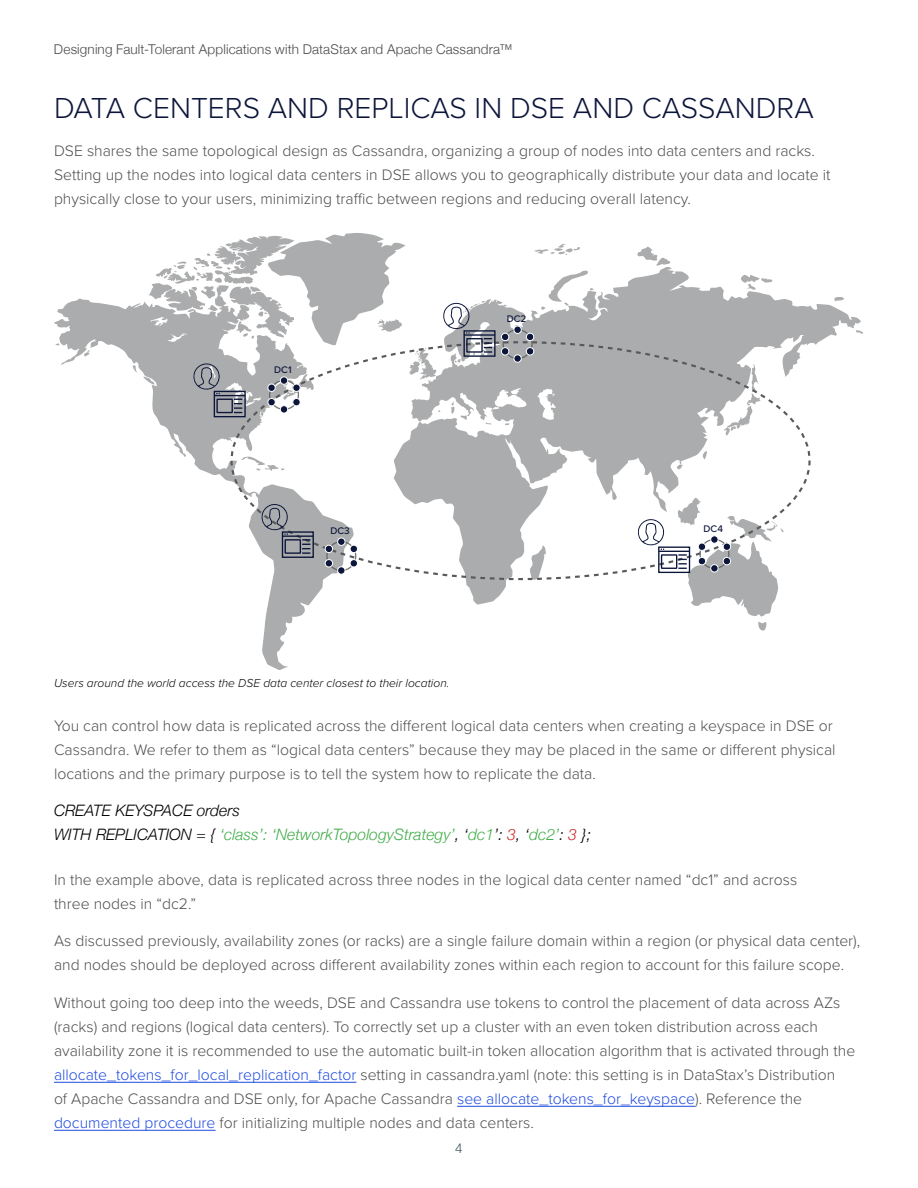
<style>
.page{position:relative;width:918px;height:1188px;background:#fff}
.page>*{position:absolute;margin:0;border:0;box-sizing:border-box;transform-origin:0 0}
.t1{font:300 30px "Proxima Nova";color:#0c153a}
.t2{font:300 15.75px/24px "Proxima Nova";color:#4d4d4f}
.t3{font:italic 300 15.75px/24px "Helvetica Neue";color:#000}
.t4{font:300 13.5px "Helvetica Neue";letter-spacing:.01em;color:#4d4d4f}
.t5{font:300 13.5px "Helvetica Neue";color:#374d52}
.t6{font:italic 300 12px "Proxima Nova";color:#000}
.t7{font:500 9.9px "Proxima Nova";color:#0c153a}
.s1{color:#41ad49}
.s2{color:#d2232a}
.s3{color:#1e4adf}
</style>
<div class="page">
<hr style="left:54px;top:1082px;width:302px;height:1px;background:#1e4adf">
<hr style="left:457px;top:1106px;width:238px;height:1px;background:#1e4adf">
<hr style="left:54px;top:1130px;width:162px;height:1px;background:#1e4adf">
<svg style="left:54px;top:233px;width:809px;height:437px"></svg>
<div style="left:699px;top:539px;width:30px;height:30px;border:1px solid #58595b;border-radius:50%"></div>
<svg style="left:711px;top:536px;width:7px;height:7px"></svg>
<div style="left:710px;top:535px;width:9px;height:9px;border:1px solid #fff;border-radius:50%"></div>
<svg style="left:697px;top:542px;width:10px;height:23px"></svg>
<div style="left:711px;top:565px;width:7px;height:7px;background:#0c153a;border-radius:50%"></div>
<div style="left:710px;top:564px;width:9px;height:8px;border:1px solid #fff;border-radius:50%"></div>
<svg style="left:722px;top:542px;width:10px;height:24px"></svg>
<div style="left:326px;top:541px;width:30px;height:30px;border:1px solid #58595b;border-radius:50%"></div>
<div style="left:338px;top:538px;width:7px;height:7px;background:#0c153a;border-radius:50%"></div>
<div style="left:337px;top:538px;width:8px;height:8px;border:1px solid #fff;border-radius:50%"></div>
<svg style="left:324px;top:544px;width:10px;height:24px"></svg>
<div style="left:338px;top:567px;width:7px;height:7px;background:#0c153a;border-radius:50%"></div>
<div style="left:337px;top:566px;width:8px;height:9px;border:1px solid #fff;border-radius:50%"></div>
<svg style="left:349px;top:545px;width:10px;height:23px"></svg>
<div style="left:269px;top:380px;width:30px;height:30px;border:1px solid #58595b;border-radius:50%"></div>
<div style="left:280px;top:377px;width:8px;height:7px;background:#0c153a;border-radius:50%"></div>
<div style="left:280px;top:376px;width:8px;height:9px;border:1px solid #fff;border-radius:50%"></div>
<svg style="left:266px;top:383px;width:11px;height:23px"></svg>
<div style="left:280px;top:406px;width:8px;height:7px;background:#0c153a;border-radius:50%"></div>
<div style="left:280px;top:405px;width:8px;height:8px;border:1px solid #fff;border-radius:50%"></div>
<svg style="left:291px;top:383px;width:11px;height:24px"></svg>
<div style="left:503px;top:329px;width:30px;height:30px;border:1px solid #58595b;border-radius:50%"></div>
<div style="left:514px;top:326px;width:7px;height:7px;background:#0c153a;border-radius:50%"></div>
<div style="left:514px;top:326px;width:8px;height:8px;border:1px solid #fff;border-radius:50%"></div>
<svg style="left:500px;top:332px;width:10px;height:24px"></svg>
<div style="left:514px;top:355px;width:7px;height:7px;background:#0c153a;border-radius:50%"></div>
<div style="left:514px;top:354px;width:8px;height:9px;border:1px solid #fff;border-radius:50%"></div>
<svg style="left:525px;top:333px;width:10px;height:23px"></svg>
<div style="left:658px;top:547px;width:32px;height:26px;border:1px solid #0c153a"></div>
<hr style="left:659px;top:551px;width:31px;height:1px;background:#0c153a">
<svg style="left:637px;top:518px;width:29px;height:32px"></svg>
<div style="left:661px;top:554px;width:16px;height:15px;border:1px solid #0c153a"></div>
<svg style="left:678px;top:554px;width:9px;height:15px"></svg>
<div style="left:282px;top:531px;width:32px;height:27px;border:1px solid #0c153a"></div>
<hr style="left:282px;top:535px;width:31px;height:2px;background:#0c153a">
<svg style="left:260px;top:503px;width:29px;height:32px"></svg>
<div style="left:285px;top:539px;width:16px;height:15px;border:1px solid #0c153a"></div>
<svg style="left:302px;top:539px;width:8px;height:15px"></svg>
<div style="left:214px;top:391px;width:32px;height:26px;border:1px solid #0c153a"></div>
<hr style="left:214px;top:395px;width:31px;height:1px;background:#0c153a">
<svg style="left:192px;top:362px;width:29px;height:32px"></svg>
<div style="left:216px;top:399px;width:17px;height:14px;border:1px solid #0c153a"></div>
<svg style="left:234px;top:399px;width:8px;height:14px"></svg>
<div style="left:463px;top:330px;width:33px;height:27px;border:1px solid #0c153a"></div>
<hr style="left:464px;top:334px;width:31px;height:2px;background:#0c153a">
<svg style="left:442px;top:302px;width:29px;height:32px"></svg>
<div style="left:466px;top:338px;width:17px;height:15px;border:1px solid #0c153a"></div>
<svg style="left:484px;top:338px;width:8px;height:15px"></svg>
<p class="t4" style="left:54px;top:38px;width:460px">Designing Fault-Tolerant Applications with DataStax and Apache Cassandra™</p>
<h1 class="t1" style="left:54px;top:86px;width:761px">DATA CENTERS AND REPLICAS IN DSE AND CASSANDRA</h1>
<p class="t2" style="left:54px;top:138px;width:778px">DSE shares the same topological design as Cassandra, organizing a group of nodes into data centers and racks.<br>Setting up the nodes into logical data centers in DSE allows you to geographically distribute your data and locate it physically close to your users, minimizing traffic between regions and reducing overall latency.</p>
<p class="t7" style="left:274px;top:362px;width:19px">DC1</p>
<p class="t7" style="left:507px;top:311px;width:21px">DC2</p>
<p class="t7" style="left:331px;top:523px;width:21px">DC3</p>
<p class="t7" style="left:704px;top:521px;width:21px">DC4</p>
<p class="t6" style="left:54px;top:676px;width:397px">Users around the world access the DSE data center closest to their location.</p>
<p class="t2" style="left:54px;top:713px;width:783px">You can control how data is replicated across the different logical data centers when creating a keyspace in DSE or<br>Cassandra. We refer to them as “logical data centers” because they may be placed in the same or different physical locations and the primary purpose is to tell the system how to replicate the data.</p>
<p class="t3" style="left:54px;top:798px;width:539px">CREATE KEYSPACE orders<br>WITH REPLICATION = { <span class="s1">‘class’: ‘NetworkTopologyStrategy’</span>, ‘<span class="s1">dc1</span>’: <span class="s2">3</span>, ‘<span class="s1">dc2’</span>: <span class="s2">3</span> };</p>
<p class="t2" style="left:54px;top:867px;width:745px">In the example above, data is replicated across three nodes in the logical data center named “dc1” and across three nodes in “dc2.”</p>
<p class="t2" style="left:54px;top:928px;width:808px">As discussed previously, availability zones (or racks) are a single failure domain within a region (or physical data center), and nodes should be deployed across different availability zones within each region to account for this failure scope.</p>
<p class="t2" style="left:54px;top:990px;width:803px">Without going too deep into the weeds, DSE and Cassandra use tokens to control the placement of data across AZs (racks) and regions (logical data centers). To correctly set up a cluster with an even token distribution across each availability zone it is recommended to use the automatic built-in token allocation algorithm that is activated through the <span class="s3">allocate_tokens_for_local_replication_factor</span> setting in cassandra.yaml (note: this setting is in DataStax’s Distribution<br>of Apache Cassandra and DSE only, for Apache Cassandra <span class="s3">see allocate_tokens_for_keyspace</span>). Reference the <span class="s3">documented procedure</span> for initializing multiple nodes and data centers.</p>
<p class="t5" style="left:455px;top:1138px;width:9px">4</p>
</div>
